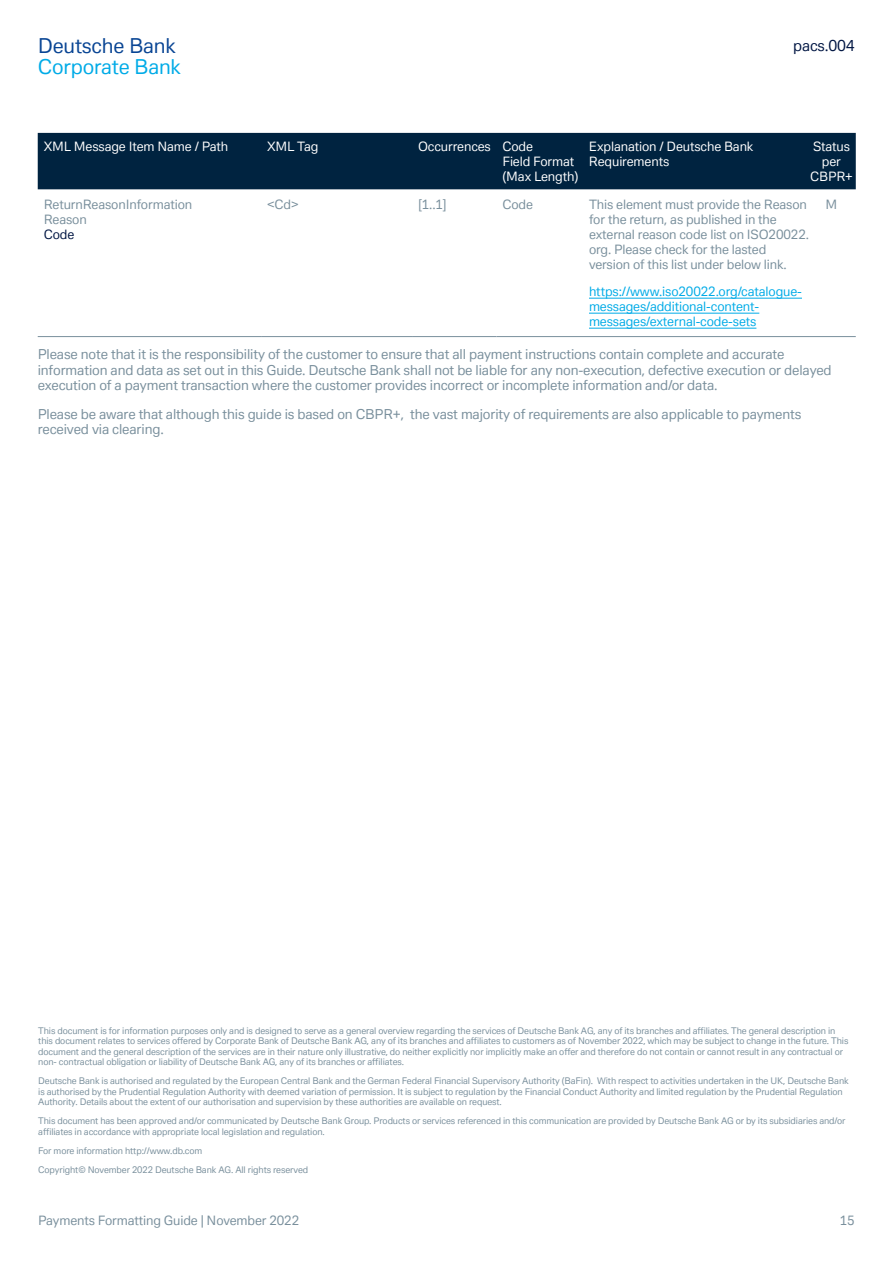
<style>
.page{position:relative;width:893px;height:1263px;background:#fff}
.page>*{position:absolute;margin:0;border:0;box-sizing:border-box;transform-origin:0 0}
.t1{font:20.25px "Deutsche Bank Text";letter-spacing:-.01em;color:#00abe7}
.t2{font:20.25px "Deutsche Bank Text";letter-spacing:-.01em;color:#094594}
.t3{font:15px "Deutsche Bank Text";letter-spacing:-.01em;color:#001643}
.t4{font:13.5px/15.6px "Deutsche Bank Text";letter-spacing:-.01em;color:#798f9c}
.t5{font:12.75px/15px "Deutsche Bank Text";letter-spacing:-.01em;color:#798f9c}
.t6{font:12.75px/15px "Deutsche Bank Text";letter-spacing:-.01em;color:#fff}
.t7{font:12.75px/15px "Deutsche Bank Text";letter-spacing:-.01em;color:#00abe7}
.t8{font:12.75px "Deutsche Bank Text";color:#001643}
.t9{font:9px/10.5px "Deutsche Bank Text";letter-spacing:-.01em;color:#798f9c}
</style>
<div class="page">
<div style="left:38px;top:133px;width:818px;height:56px;background:#002340"></div>
<hr style="left:38px;top:336px;width:223px;height:1px;background:#798f9c">
<hr style="left:261px;top:336px;width:151px;height:1px;background:#798f9c">
<hr style="left:412px;top:336px;width:84px;height:1px;background:#798f9c">
<hr style="left:496px;top:336px;width:87px;height:1px;background:#798f9c">
<hr style="left:583px;top:336px;width:226px;height:1px;background:#798f9c">
<hr style="left:809px;top:336px;width:47px;height:1px;background:#798f9c">
<hr style="left:589px;top:298px;width:213px;height:1px;background:#00abe7">
<hr style="left:589px;top:313px;width:170px;height:1px;background:#00abe7">
<hr style="left:589px;top:328px;width:167px;height:1px;background:#00abe7">
<h1 class="t2" style="left:38px;top:33px;width:140px">Deutsche Bank</h1>
<h1 class="t1" style="left:38px;top:53px;width:145px">Corporate Bank</h1>
<h2 class="t3" style="left:793px;top:36px;width:63px">pacs.004</h2>
<h3 class="t6" style="left:44px;top:138px;width:186px">XML Message Item Name / Path</h3>
<h3 class="t6" style="left:267px;top:138px;width:53px">XML Tag</h3>
<h3 class="t6" style="left:502px;top:138px;width:77px;text-indent:-84px">Occurrences Code<br>Field Format (Max Length)</h3>
<h3 class="t6" style="left:589px;top:138px;width:166px">Explanation / Deutsche Bank<br>Requirements</h3>
<h3 class="t6" style="left:810px;top:138px;width:44px;text-align:center">Status per<br>CBPR+</h3>
<h3 class="t5" style="left:44px;top:196px;width:150px">ReturnReasonInformation<br>Reason</h3>
<h3 class="t8" style="left:44px;top:226px;width:32px">Code</h3>
<h3 class="t5" style="left:267px;top:196px;width:33px">&lt;Cd&gt;</h3>
<h3 class="t5" style="left:418px;top:196px;width:30px">[1..1]</h3>
<h3 class="t5" style="left:502px;top:196px;width:32px">Code</h3>
<h3 class="t5" style="left:589px;top:196px;width:222px">This element must provide the Reason for the return, as published in the external reason code list on ISO20022. org. Please check for the lasted version of this list under below link.</h3>
<h3 class="t7" style="left:589px;top:284px;width:214px">https://www.iso20022.org/catalogue&shy;messages/additional-content&shy;messages/external-code-sets</h3>
<h3 class="t5" style="left:826px;top:196px;width:13px">M</h3>
<p class="t4" style="left:38px;top:346px;width:795px">Please note that it is the responsibility of the customer to ensure that all payment instructions contain complete and accurate information and data as set out in this Guide. Deutsche Bank shall not be liable for any non-execution, defective execution or delayed execution of a payment transaction where the customer provides incorrect or incomplete information and/or data.</p>
<h3 class="t4" style="left:38px;top:406px;width:765px">Please be aware that although this guide is based on CBPR+, the vast majority of requirements are also applicable to payments received via clearing.</h3>
<p class="t9" style="left:38px;top:1025px;width:812px">This document is for information purposes only and is designed to serve as a general overview regarding the services of Deutsche Bank AG, any of its branches and affiliates. The general description in this document relates to services offered by Corporate Bank of Deutsche Bank AG, any of its branches and affiliates to customers as of November 2022, which may be subject to change in the future. This document and the general description of the services are in their nature only illustrative, do neither explicitly nor implicitly make an offer and therefore do not contain or cannot result in any contractual or non- contractual obligation or liability of Deutsche Bank AG, any of its branches or affiliates.</p>
<p class="t9" style="left:38px;top:1075px;width:812px">Deutsche Bank is authorised and regulated by the European Central Bank and the German Federal Financial Supervisory Authority (BaFin). With respect to activities undertaken in the UK, Deutsche Bank is authorised by the Prudential Regulation Authority with deemed variation of permission. It is subject to regulation by the Financial Conduct Authority and limited regulation by the Prudential Regulation<br>Authority. Details about the extent of our authorisation and supervision by these authorities are available on request.</p>
<p class="t9" style="left:38px;top:1115px;width:809px">This document has been approved and/or communicated by Deutsche Bank Group. Products or services referenced in this communication are provided by Deutsche Bank AG or by its subsidiaries and/or affiliates in accordance with appropriate local legislation and regulation.</p>
<p class="t9" style="left:38px;top:1141px;width:271px;line-height:19px">For more information http://www.db.com<br>Copyright© November 2022 Deutsche Bank AG. All rights reserved</p>
<h3 class="t5" style="left:38px;top:1212px;width:262px">Payments Formatting Guide | November 2022</h3>
<h3 class="t5" style="left:840px;top:1212px;width:16px">15</h3>
</div>
